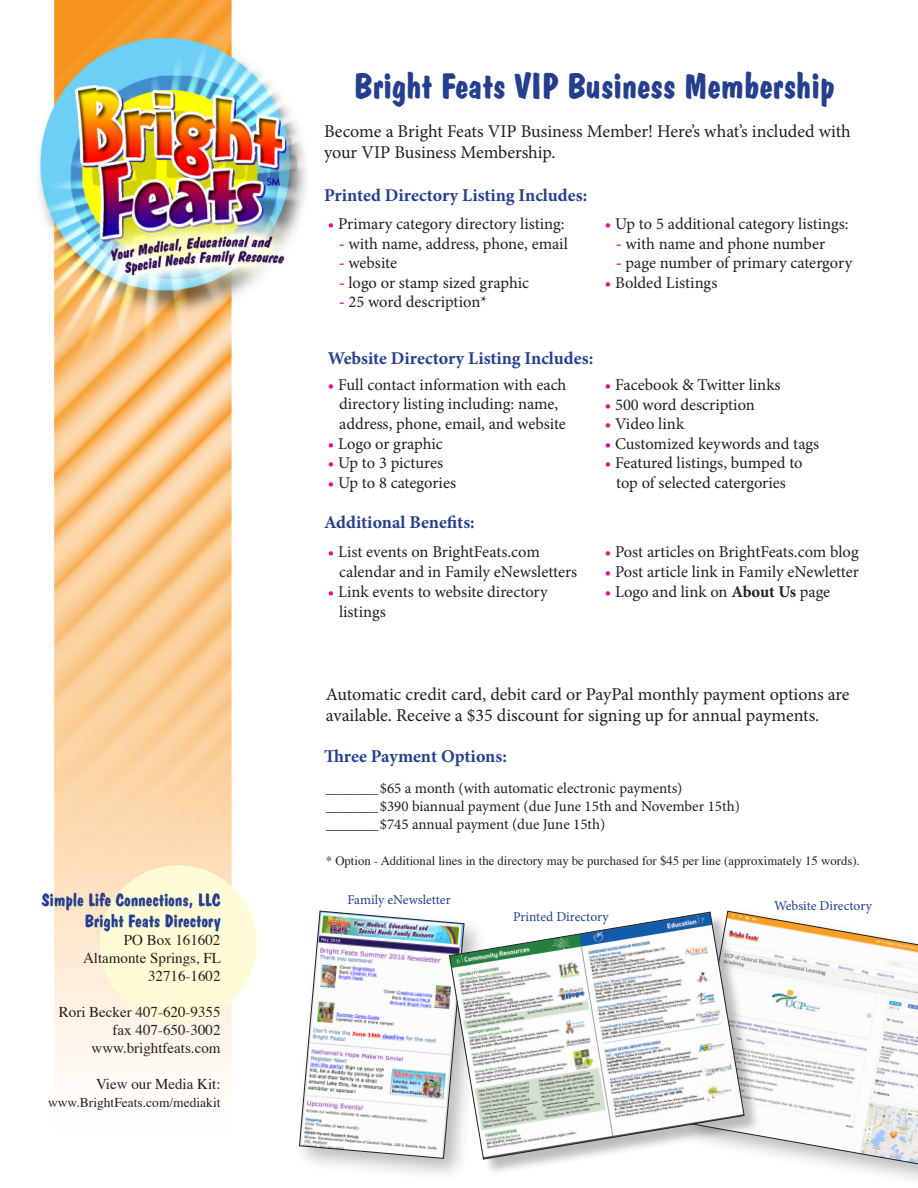
<style>
.page{position:relative;width:918px;height:1188px;background:#fff}
.page>*{position:absolute;margin:0;border:0;box-sizing:border-box;transform-origin:0 0}
.t1{font:36px "Dom Bold BT";color:#253f8e}
.t2{font:18px/21px "Minion Pro";letter-spacing:-.005em;color:#231f20}
.t3{font:700 18px "Minion Pro";color:#253f8e}
.t4{font:18px/21px "Dom Bold BT";color:#253f8e;text-align:right}
.t5{font:16.5px/19.5px "Minion Pro";color:#231f20}
.t6{font:15px/18px "Minion Pro";color:#231f20}
.t7{font:15px/18px "Times";color:#231f20;text-align:right}
.t8{font:13.5px "Minion Pro";color:#253f8e}
.t9{font:13.5px "Times";color:#231f20}
.t10{font:12.75px "Times";color:#231f20}
.s1{color:#ed028c}
.s2{font-weight:700;color:#ed028c}
.s3{font-weight:700}
.s4{font-family:"Times"}
</style>
<div class="page">
<img style="left:38px;top:0;width:268px;height:1088px">
<div style="left:100px;top:865px;width:157px;height:157px;background:#fffbd6;border-radius:50%"></div>
<div style="left:685px;top:906px;width:233px;height:282px;background:#231f20;opacity:.3"></div>
<svg style="left:689px;top:910px;width:229px;height:256px"></svg>
<div style="left:293px;top:905px;width:195px;height:277px;background:#231f20;opacity:.3"></div>
<img style="left:299px;top:910px;width:166px;height:249px">
<div style="left:450px;top:913px;width:311px;height:263px;background:#231f20;opacity:.3"></div>
<svg style="left:449px;top:911px;width:296px;height:249px"></svg>
<p class="t4" style="left:42px;top:889px;width:180px">Simple Life Connections, LLC<br>Bright Feats Directory</p>
<p class="t7" style="left:83px;top:932px;width:139px">PO Box 161602<br>Altamonte Springs, FL<br>32716-1602</p>
<p class="t7" style="left:59px;top:1004px;width:163px">Rori Becker 407-620-9355 fax 407-650-3002 www.brightfeats.com</p>
<p class="t7" style="left:96px;top:1076px;width:126px">View our Media Kit:</p>
<p class="t9" style="left:48px;top:1094px;width:174px">www.BrightFeats.com/mediakit</p>
<h1 class="t1" style="left:354px;top:64px;width:482px">Bright Feats VIP Business Membership</h1>
<p class="t2" style="left:324px;top:121px;width:528px">Become a Bright Feats VIP Business Member! Here’s what’s included with your VIP Business Membership.</p>
<p class="t3" style="left:324px;top:182px;width:265px">Printed Directory Listing Includes:</p>
<p class="t5" style="left:328px;top:214px;width:238px"><span class="s1">•</span> Primary category directory listing:</p>
<p class="t5" style="left:339px;top:234px;width:230px"><span class="s2">-</span> with name, address, phone, email</p>
<p class="t5" style="left:339px;top:253px;width:60px"><span class="s2">-</span> website</p>
<p class="t5" style="left:339px;top:273px;width:192px"><span class="s2">-</span> logo or stamp sized graphic</p>
<p class="t5" style="left:339px;top:292px;width:149px"><span class="s2">-</span> 25 word description*</p>
<p class="t5" style="left:605px;top:214px;width:245px"><span class="s1">•</span> Up to 5 additional category listings:</p>
<p class="t5" style="left:616px;top:234px;width:211px"><span class="s2">-</span> with name and phone number</p>
<p class="t5" style="left:616px;top:253px;width:238px"><span class="s2">-</span> page number of primary catergory</p>
<p class="t5" style="left:605px;top:273px;width:114px"><span class="s1">•</span> Bolded Listings</p>
<p class="t3" style="left:328px;top:345px;width:267px">Website Directory Listing Includes:</p>
<p class="t5" style="left:339px;top:375px;width:229px;text-indent:-11px"><span class="s1">•</span> Full contact information with each directory listing including: name, address, phone, email, and website</p>
<p class="t5" style="left:328px;top:434px;width:117px"><span class="s1">•</span> Logo or graphic</p>
<p class="t5" style="left:328px;top:453px;width:117px"><span class="s1">•</span> Up to 3 pictures</p>
<p class="t5" style="left:328px;top:473px;width:130px"><span class="s1">•</span> Up to 8 categories</p>
<p class="t3" style="left:324px;top:510px;width:152px">Additional Benefits:</p>
<p class="t5" style="left:339px;top:542px;width:240px;text-indent:-11px"><span class="s1">•</span> List events on BrightFeats.com calendar and in Family eNewsletters</p>
<p class="t5" style="left:339px;top:582px;width:210px;text-indent:-11px"><span class="s1">•</span> Link events to website directory listings</p>
<p class="t5" style="left:605px;top:375px;width:177px"><span class="s1">•</span> Facebook &amp; Twitter links</p>
<p class="t5" style="left:605px;top:395px;width:152px"><span class="s1">•</span> 500 word description</p>
<p class="t5" style="left:605px;top:414px;width:81px"><span class="s1">•</span> Video link</p>
<p class="t5" style="left:605px;top:434px;width:216px"><span class="s1">•</span> Customized keywords and tags</p>
<p class="t5" style="left:605px;top:453px;width:199px;text-align:center"><span class="s1">•</span> Featured listings, bumped to top of selected catergories</p>
<p class="t5" style="left:605px;top:542px;width:255px"><span class="s1">•</span> Post articles on BrightFeats.com blog</p>
<p class="t5" style="left:605px;top:562px;width:256px"><span class="s1">•</span> Post article link in Family eNewletter</p>
<p class="t5" style="left:605px;top:582px;width:227px"><span class="s1">•</span> Logo and link on <span class="s3">About Us</span> page</p>
<p class="t2" style="left:326px;top:684px;width:525px">Automatic credit card, debit card or PayPal monthly payment options are available. Receive a $35 discount for signing up for annual payments.</p>
<p class="t3" style="left:324px;top:743px;width:184px">Three Payment Options:</p>
<p class="t6" style="left:326px;top:779px;width:416px"><span class="s4">_______</span>$65 a month (with automatic electronic payments) <span class="s4">_______</span>$390 biannual payment (due June 15th and November 15th) <span class="s4">_______</span>$745 annual payment (due June 15th)</p>
<p class="t10" style="left:326px;top:853px;width:536px">* Option - Additional lines in the directory may be purchased for $45 per line (approximately 15 words).</p>
<p class="t8" style="left:347px;top:891px;width:105px">Family eNewsletter</p>
<p class="t8" style="left:774px;top:897px;width:99px">Website Directory</p>
<p class="t8" style="left:513px;top:907px;width:97px">Printed Directory</p>
</div>
